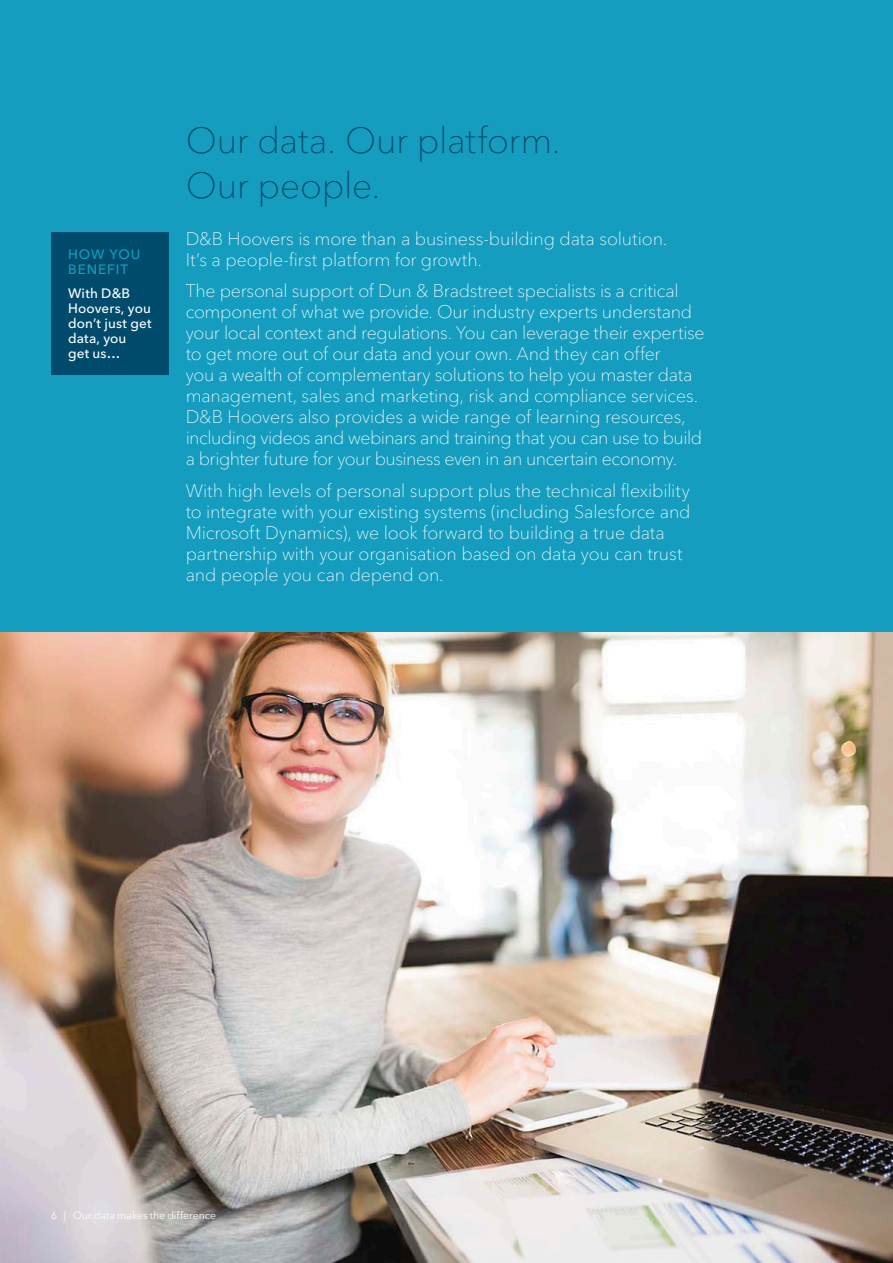
<style>
.page{position:relative;width:893px;height:1263px;background:#fff}
.page>*{position:absolute;margin:0;border:0;box-sizing:border-box;transform-origin:0 0}
.t1{font:100 36px/45px "Avenir Next LT Pro";letter-spacing:-.01em;color:#004b6c}
.t2{font:100 18px/21px "Avenir Next LT Pro";letter-spacing:-.01em;color:#fff}
.t3{font:500 13.5px/15px "Avenir Next LT Pro";letter-spacing:.015em;color:#fff}
.t4{font:500 13.5px/15px "Avenir Next LT Pro";letter-spacing:.07em;color:#149dbf}
.t5{font:10.5px "Avenir Next";letter-spacing:-.005em;color:#fff}
</style>
<div class="page">
<img style="left:0;top:631px;width:893px;height:632px">
<div style="left:0;top:0;width:893px;height:631px;background:#149dbf"></div>
<div style="left:51px;top:232px;width:118px;height:142px;background:#004b6c"></div>
<p class="t4" style="left:68px;top:247px;width:74px">HOW YOU<br>BENEFIT</p>
<p class="t3" style="left:68px;top:285px;width:85px">With D&amp;B<br>Hoovers, you don’t just get data, you<br>get us…</p>
<h1 class="t1" style="left:186px;top:118px;width:377px">Our data. Our platform.<br>Our people.</h1>
<p class="t2" style="left:186px;top:228px;width:483px">D&amp;B Hoovers is more than a business-building data solution.<br>It’s a people-first platform for growth.</p>
<p class="t2" style="left:186px;top:280px;width:520px">The personal support of Dun &amp; Bradstreet specialists is a critical component of what we provide. Our industry experts understand your local context and regulations. You can leverage their expertise to get more out of our data and your own. And they can offer<br>you a wealth of complementary solutions to help you master data management, sales and marketing, risk and compliance services.<br>D&amp;B Hoovers also provides a wide range of learning resources, including videos and webinars and training that you can use to build a brighter future for your business even in an uncertain economy.</p>
<p class="t2" style="left:186px;top:480px;width:506px">With high levels of personal support plus the technical flexibility to integrate with your existing systems (including Salesforce and Microsoft Dynamics), we look forward to building a true data partnership with your organisation based on data you can trust and people you can depend on.</p>
<p class="t5" style="left:51px;top:1207px;width:167px">6 | Our data makes the difference</p>
</div>
